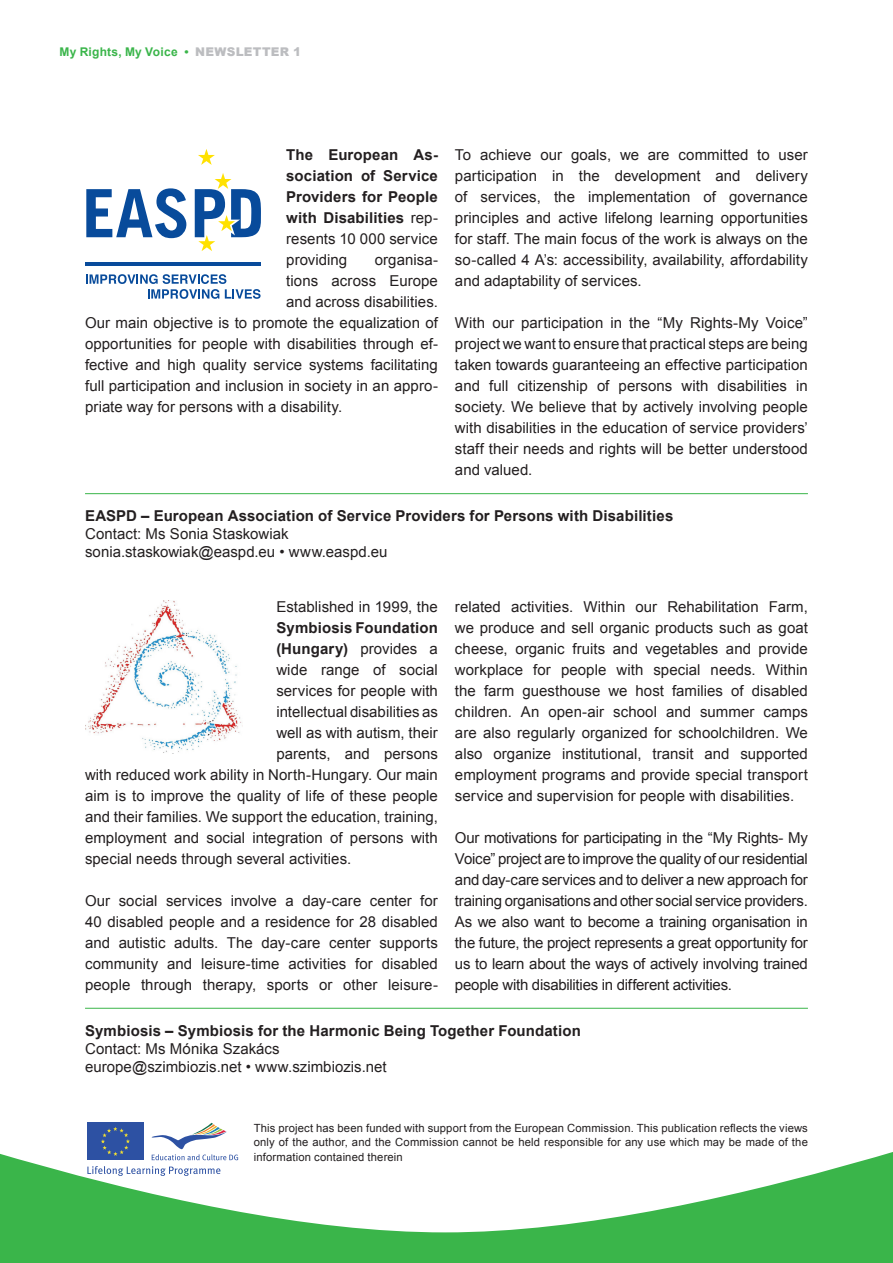
<style>
.page{position:relative;width:893px;height:1263px;background:#fff}
.page>*{position:absolute;margin:0;border:0;box-sizing:border-box;transform-origin:0 0}
.t1{font:15px/21px "Arial";letter-spacing:.005em;color:#231f20;text-align:justify}
.t2{font:700 15px/21px "Arial";letter-spacing:.01em;color:#231f20;text-align:justify}
.t3{font:700 12px "Arial";letter-spacing:.02em;color:#3ab54a}
.t4{font:900 12px "Arial";color:#bcbdc0}
.t5{font:11.25px/14.2px "Arial";letter-spacing:.015em;color:#231f20;text-align:justify}
.s1{font-weight:900;color:#bcbdc0}
.s2{font-weight:400}
</style>
<div class="page">
<div style="left:86px;top:1121px;width:59px;height:40px;border:1px solid #fff"></div>
<div style="left:87px;top:1123px;width:56px;height:37px;background:#2d51a3"></div>
<svg style="left:101px;top:1127px;width:29px;height:21px"></svg>
<svg style="left:151px;top:1123px;width:76px;height:25px"></svg>
<svg style="left:0;top:1148px;width:893px;height:115px;fill:#3ab54a"></svg>
<svg style="left:86px;top:274px;width:175px;height:25px"></svg>
<svg style="left:86px;top:188px;width:100px;height:50px"></svg>
<svg style="left:198px;top:149px;width:17px;height:16px"></svg>
<svg style="left:195px;top:173px;width:66px;height:78px"></svg>
<hr style="left:85px;top:263px;width:176px;height:3px;background:#084b9b">
<img style="left:85px;top:600px;width:158px;height:154px">
<hr style="left:85px;top:493px;width:723px;height:1px;background:#3ab54a">
<hr style="left:85px;top:1008px;width:723px;height:1px;background:#3ab54a">
<p class="t3" style="left:60px;top:43px;width:146px">My Rights, My Voice • <span class="s1">NEWSLETTER</span></p>
<p class="t4" style="left:293px;top:43px;width:10px">1</p>
<p class="t2" style="left:286px;top:145px;width:153px">The European As&shy;sociation of Service Providers for People with Disabilities <span class="s2">rep&shy;resents 10 000 service providing</span></p>
<p class="t1" style="left:375px;top:249px;width:65px">organisa-</p>
<p class="t1" style="left:286px;top:270px;width:153px">tions across Europe</p>
<p class="t1" style="left:286px;top:291px;width:153px">and across disabilities.</p>
<p class="t1" style="left:85px;top:312px;width:354px">Our main objective is to promote the equalization of</p>
<p class="t1" style="left:85px;top:333px;width:354px">opportunities for people with disabilities through ef-</p>
<p class="t1" style="left:85px;top:354px;width:354px">fective and high quality service systems facilitating</p>
<p class="t1" style="left:85px;top:375px;width:354px">full participation and inclusion in society in an appro-</p>
<p class="t1" style="left:85px;top:396px;width:259px">priate way for persons with a disability.</p>
<p class="t1" style="left:455px;top:144px;width:354px">To achieve our goals, we are committed to user participation in the development and delivery of services, the implementation of governance principles and active lifelong learning opportunities for staff. The main focus of the work is always on the so-called 4 A’s: accessibility, availability, affordability and adaptability of services.</p>
<p class="t1" style="left:455px;top:312px;width:354px">With our participation in the “My Rights-My Voice” project we want to ensure that practical steps are being taken towards guaranteeing an effective participation and full citizenship of persons with disabilities in society. We believe that by actively involving people with disabilities in the education of service providers’ staff their needs and rights will be better understood and valued.</p>
<p class="t2" style="left:85px;top:506px;width:590px">EASPD – European Association of Service Providers for Persons with Disabilities</p>
<p class="t1" style="left:85px;top:525px;width:304px;line-height:18px">Contact: Ms Sonia Staskowiak sonia.staskowiak@easpd.eu • www.easpd.eu</p>
<p class="t1" style="left:276px;top:597px;width:163px">Established in 1999, the</p>
<p class="t2" style="left:276px;top:618px;width:163px">Symbiosis Foundation</p>
<p class="t2" style="left:276px;top:639px;width:163px">(Hungary) <span class="s2">provides a</span></p>
<p class="t1" style="left:276px;top:660px;width:163px">wide range of social</p>
<p class="t1" style="left:276px;top:681px;width:163px">services for people with</p>
<p class="t1" style="left:276px;top:702px;width:163px">intellectual disabilities as</p>
<p class="t1" style="left:276px;top:723px;width:163px">well as with autism, their</p>
<p class="t1" style="left:276px;top:744px;width:163px">parents, and persons</p>
<p class="t1" style="left:85px;top:765px;width:354px">with reduced work ability in North-Hungary. Our main</p>
<p class="t1" style="left:85px;top:786px;width:354px">aim is to improve the quality of life of these people</p>
<p class="t1" style="left:85px;top:807px;width:354px">and their families. We support the education, training,</p>
<p class="t1" style="left:85px;top:828px;width:354px">employment and social integration of persons with</p>
<p class="t1" style="left:85px;top:849px;width:268px">special needs through several activities.</p>
<p class="t1" style="left:85px;top:891px;width:354px">Our social services involve a day-care center for 40 disabled people and a residence for 28 disabled and autistic adults. The day-care center supports community and leisure-time activities for disabled people through therapy, sports or other leisure-</p>
<p class="t1" style="left:455px;top:597px;width:354px">related activities. Within our Rehabilitation Farm, we produce and sell organic products such as goat cheese, organic fruits and vegetables and provide workplace for people with special needs. Within the farm guesthouse we host families of disabled children. An open-air school and summer camps are also regularly organized for schoolchildren. We also organize institutional, transit and supported employment programs and provide special transport service and supervision for people with disabilities.</p>
<p class="t1" style="left:455px;top:828px;width:354px">Our motivations for participating in the “My Rights- My Voice” project are to improve the quality of our residential and day-care services and to deliver a new approach for training organisations and other social service providers.<br>As we also want to become a training organisation in the future, the project represents a great opportunity for us to learn about the ways of actively involving trained people with disabilities in different activities.</p>
<p class="t2" style="left:85px;top:1020px;width:497px">Symbiosis – Symbiosis for the Harmonic Being Together Foundation</p>
<p class="t1" style="left:85px;top:1040px;width:303px;line-height:18px">Contact: Ms Mónika Szakács europe@szimbiozis.net • www.szimbiozis.net</p>
<p class="t5" style="left:254px;top:1121px;width:556px">This project has been funded with support from the European Commission. This publication reflects the views only of the author, and the Commission cannot be held responsible for any use which may be made of the information contained therein</p>
</div>
